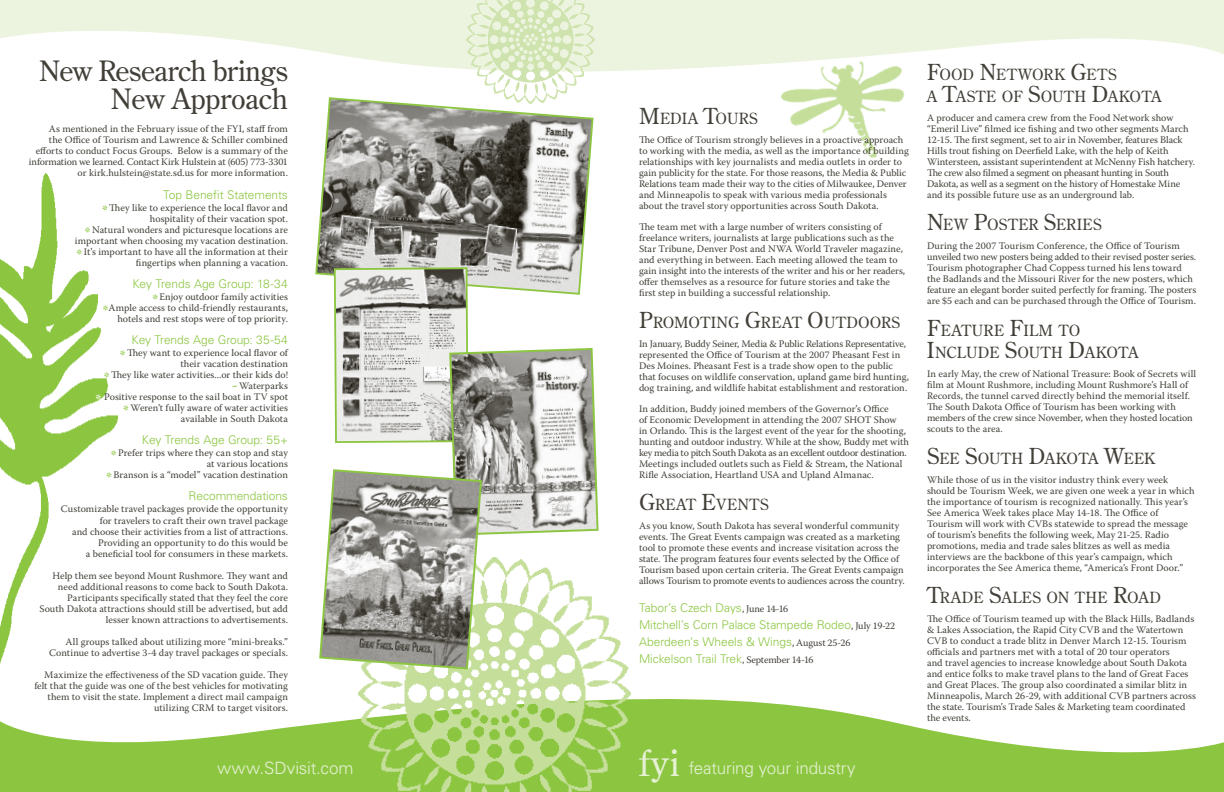
<style>
.page{position:relative;width:1224px;height:792px;background:#fff}
.page>*{position:absolute;margin:0;border:0;box-sizing:border-box;transform-origin:0 0}
.t1{font:28px/28px "Century Old Style Std";letter-spacing:-.015em;color:#423f38;text-align:right}
.t2{font:300 17px "Univers LT Std";letter-spacing:-.01em;color:#e6f1d4}
.t3{font:15.4px/22px "Century Old Style Std";letter-spacing:.025em;color:#423f38}
.t4{font:15.4px "Century Old Style Std";color:#423f38}
.t5{font:300 12px/17px "Univers LT Std";letter-spacing:-.01em;color:#8cc641}
.t6{font:10px/11px "Warnock Pro";color:#423f38;text-align:right}
.s1{font-size:16px;color:#8cc641}
.s2{font-size:16px;color:#fff}
.s3{font-size:22px}
.s4{font-family:"Warnock Pro";font-weight:400;font-size:10px;color:#423f38}
.s5{font-family:"Century Old Style Std";font-weight:400;font-size:36px}
</style>
<div class="page">
<svg style="left:0;top:699px;width:1224px;height:93px;fill:#8cc641"></svg>
<img style="left:0;top:174px;width:117px;height:552px">
<svg style="left:0;top:0;width:1224px;height:72px;fill:#ecf4df"></svg>
<img style="left:772px;top:24px;width:148px;height:134px">
<img style="left:466px;top:0;width:129px;height:96px">
<img style="left:358px;top:615px;width:273px;height:177px">
<svg style="left:315px;top:96px;width:279px;height:179px"></svg>
<svg style="left:318px;top:266px;width:282px;height:405px"></svg>
<h1 class="t1" style="left:39px;top:56px;width:250px">NEW RESEARCH BRINGS<br>NEW APPROACH</h1>
<p class="t6" style="left:29px;top:123px;width:261px">As mentioned in the February issue of the FYI, staff from<br>the Office of Tourism and Lawrence &amp; Schiller combined efforts to conduct Focus Groups. Below is a summary of the information we learned. Contact Kirk Hulstein at (605) 773-3301 or kirk.hulstein@state.sd.us for more information.</p>
<p class="t5" style="left:163px;top:186px;width:126px">Top Benefit Statements</p>
<p class="t6" style="left:75px;top:202px;width:215px"><span class="s1">*</span>They like to experience the local flavor and hospitality of their vacation spot.<br><span class="s1">*</span>Natural wonders and picturesque locations are important when choosing my vacation destination. <span class="s1">*</span>It’s important to have all the information at their fingertips when planning a vacation.</p>
<p class="t5" style="left:133px;top:275px;width:157px">Key Trends Age Group: 18-34</p>
<p class="t6" style="left:103px;top:291px;width:187px"><span class="s1">*</span>Enjoy outdoor family activities<br><span class="s1">*</span>Ample access to child-friendly restaurants, hotels and rest stops were of top priority.</p>
<p class="t5" style="left:132px;top:331px;width:158px">Key Trends Age Group: 35-54</p>
<p class="t6" style="left:96px;top:347px;width:194px"><span class="s1">*</span>They want to experience local flavor of<br>their vacation destination<br><span class="s1">*</span>They like water activities...or their kids do! <span class="s1">-</span>Waterparks<br><span class="s2">*</span> Positive response to the sail boat in TV spot <span class="s1">*</span>Weren’t fully aware of water activities available in South Dakota</p>
<p class="t5" style="left:142px;top:431px;width:148px">Key Trends Age Group: 55+</p>
<p class="t6" style="left:106px;top:447px;width:183px"><span class="s1">*</span>Prefer trips where they can stop and stay at various locations<br><span class="s1">*</span>Branson is a “model” vacation destination</p>
<p class="t5" style="left:189px;top:487px;width:101px">Recommendations</p>
<p class="t6" style="left:61px;top:502px;width:229px;line-height:12px">Customizable travel packages provide the opportunity for travelers to craft their own travel package</p>
<p class="t6" style="left:72px;top:526px;width:217px">and choose their activities from a list of attractions.<br>Providing an opportunity to do this would be<br>a beneficial tool for consumers in these markets.</p>
<p class="t6" style="left:40px;top:570px;width:250px">Help them see beyond Mount Rushmore. They want and need additional reasons to come back to South Dakota.<br>Participants specifically stated that they feel the core<br>South Dakota attractions should still be advertised, but add lesser known attractions to advertisements.</p>
<p class="t6" style="left:49px;top:636px;width:240px">All groups talked about utilizing more “mini-breaks.”<br>Continue to advertise 3-4 day travel packages or specials.</p>
<p class="t6" style="left:34px;top:669px;width:255px">Maximize the effectiveness of the SD vacation guide. They felt that the guide was one of the best vehicles for motivating them to visit the state. Implement a direct mail campaign utilizing CRM to target visitors.</p>
<h2 class="t2" style="left:217px;top:758px;width:138px">www.SDvisit.com</h2>
<h3 class="t3" style="left:639px;top:107px;width:119px"><span class="s3">M</span>EDIA <span class="s3">T</span>OURS</h3>
<p class="t6" style="left:639px;top:134px;width:271px;text-align:left">The Office of Tourism strongly believes in a proactive approach to working with the media, as well as the importance of building relationships with key journalists and media outlets in order to gain publicity for the state. For those reasons, the Media &amp; Public Relations team made their way to the cities of Milwaukee, Denver and Minneapolis to speak with various media professionals about the travel story opportunities across South Dakota.</p>
<p class="t6" style="left:639px;top:221px;width:268px;text-align:left">The team met with a large number of writers consisting of freelance writers, journalists at large publications such as the Star Tribune, Denver Post and NWA World Traveler magazine, and everything in between. Each meeting allowed the team to gain insight into the interests of the writer and his or her readers, offer themselves as a resource for future stories and take the first step in building a successful relationship.</p>
<h3 class="t3" style="left:639px;top:311px;width:262px"><span class="s3">P</span>ROMOTING <span class="s3">G</span>REAT <span class="s3">O</span>UTDOORS</h3>
<p class="t6" style="left:639px;top:338px;width:271px;text-align:left">In January, Buddy Seiner, Media &amp; Public Relations Representative, represented the Office of Tourism at the 2007 Pheasant Fest in Des Moines. Pheasant Fest is a trade show open to the public that focuses on wildlife conservation, upland game bird hunting, dog training, and wildlife habitat establishment and restoration.</p>
<p class="t6" style="left:639px;top:403px;width:272px;text-align:left">In addition, Buddy joined members of the Governor’s Office<br>of Economic Development in attending the 2007 SHOT Show<br>in Orlando. This is the largest event of the year for the shooting, hunting and outdoor industry. While at the show, Buddy met with key media to pitch South Dakota as an excellent outdoor destination.<br>Meetings included outlets such as Field &amp; Stream, the National Rifle Association, Heartland USA and Upland Almanac.</p>
<h3 class="t3" style="left:639px;top:493px;width:131px"><span class="s3">G</span>REAT <span class="s3">E</span>VENTS</h3>
<p class="t6" style="left:639px;top:520px;width:267px;text-align:left">As you know, South Dakota has several wonderful community events. The Great Events campaign was created as a marketing tool to promote these events and increase visitation across the state. The program features four events selected by the Office of Tourism based upon certain criteria. The Great Events campaign allows Tourism to promote events to audiences across the country.</p>
<p class="t5" style="left:639px;top:599px;width:258px">Tabor’s Czech Days<span class="s4">, June 14-16<br></span>Mitchell’s Corn Palace Stampede Rodeo<span class="s4">, July 19-22<br></span>Aberdeen’s Wheels &amp; Wings<span class="s4">, August 25-26<br></span>Mickelson Trail Trek<span class="s4">, September 14-16</span></p>
<h2 class="t2" style="left:639px;top:758px;width:218px"><span class="s5">FYI</span> featuring your industry</h2>
<h3 class="t3" style="left:927px;top:63px;width:236px"><span class="s3">F</span>OOD <span class="s3">N</span>ETWORK <span class="s3">G</span>ETS<br>A <span class="s3">T</span>ASTE OF <span class="s3">S</span>OUTH <span class="s3">D</span>AKOTA</h3>
<p class="t6" style="left:927px;top:112px;width:270px;text-align:left">A producer and camera crew from the Food Network show “Emeril Live” filmed ice fishing and two other segments March 12-15. The first segment, set to air in November, features Black Hills trout fishing on Deerfield Lake, with the help of Keith Wintersteen, assistant superintendent at McNenny Fish hatchery.<br>The crew also filmed a segment on pheasant hunting in South Dakota, as well as a segment on the history of Homestake Mine and its possible future use as an underground lab.</p>
<h3 class="t3" style="left:927px;top:213px;width:176px"><span class="s3">N</span>EW <span class="s3">P</span>OSTER <span class="s3">S</span>ERIES</h3>
<p class="t6" style="left:927px;top:240px;width:271px;text-align:left">During the 2007 Tourism Conference, the Office of Tourism unveiled two new posters being added to their revised poster series.<br>Tourism photographer Chad Coppess turned his lens toward the Badlands and the Missouri River for the new posters, which feature an elegant border suited perfectly for framing. The posters are $5 each and can be purchased through the Office of Tourism.</p>
<h3 class="t3" style="left:927px;top:319px;width:213px"><span class="s3">F</span>EATURE <span class="s3">F</span>ILM TO<br><span class="s3">I</span>NCLUDE <span class="s3">S</span>OUTH <span class="s3">D</span>AKOTA</h3>
<p class="t6" style="left:927px;top:368px;width:271px;text-align:left">In early May, the crew of National Treasure: Book of Secrets will film at Mount Rushmore, including Mount Rushmore’s Hall of Records, the tunnel carved directly behind the memorial itself.<br>The South Dakota Office of Tourism has been working with members of the crew since November, when they hosted location scouts to the area.</p>
<h3 class="t4" style="left:927px;top:449px;width:230px"><span class="s3">S</span>EE <span class="s3">S</span>OUTH <span class="s3">D</span>AKOTA <span class="s3">W</span>EEK</h3>
<p class="t6" style="left:927px;top:474px;width:269px;text-align:left">While those of us in the visitor industry think every week should be Tourism Week, we are given one week a year in which the importance of tourism is recognized nationally. This year’s See America Week takes place May 14-18. The Office of Tourism will work with CVBs statewide to spread the message of tourism’s benefits the following week, May 21-25. Radio promotions, media and trade sales blitzes as well as media interviews are the backbone of this year’s campaign, which incorporates the See America theme, “America’s Front Door.”</p>
<h3 class="t3" style="left:927px;top:586px;width:236px"><span class="s3">T</span>RADE <span class="s3">S</span>ALES ON THE <span class="s3">R</span>OAD</h3>
<p class="t6" style="left:927px;top:613px;width:271px;text-align:left">The Office of Tourism teamed up with the Black Hills, Badlands &amp; Lakes Association, the Rapid City CVB and the Watertown CVB to conduct a trade blitz in Denver March 12-15. Tourism officials and partners met with a total of 20 tour operators<br>and travel agencies to increase knowledge about South Dakota and entice folks to make travel plans to the land of Great Faces and Great Places. The group also coordinated a similar blitz in Minneapolis, March 26-29, with additional CVB partners across the state. Tourism’s Trade Sales &amp; Marketing team coordinated the events.</p>
</div>
